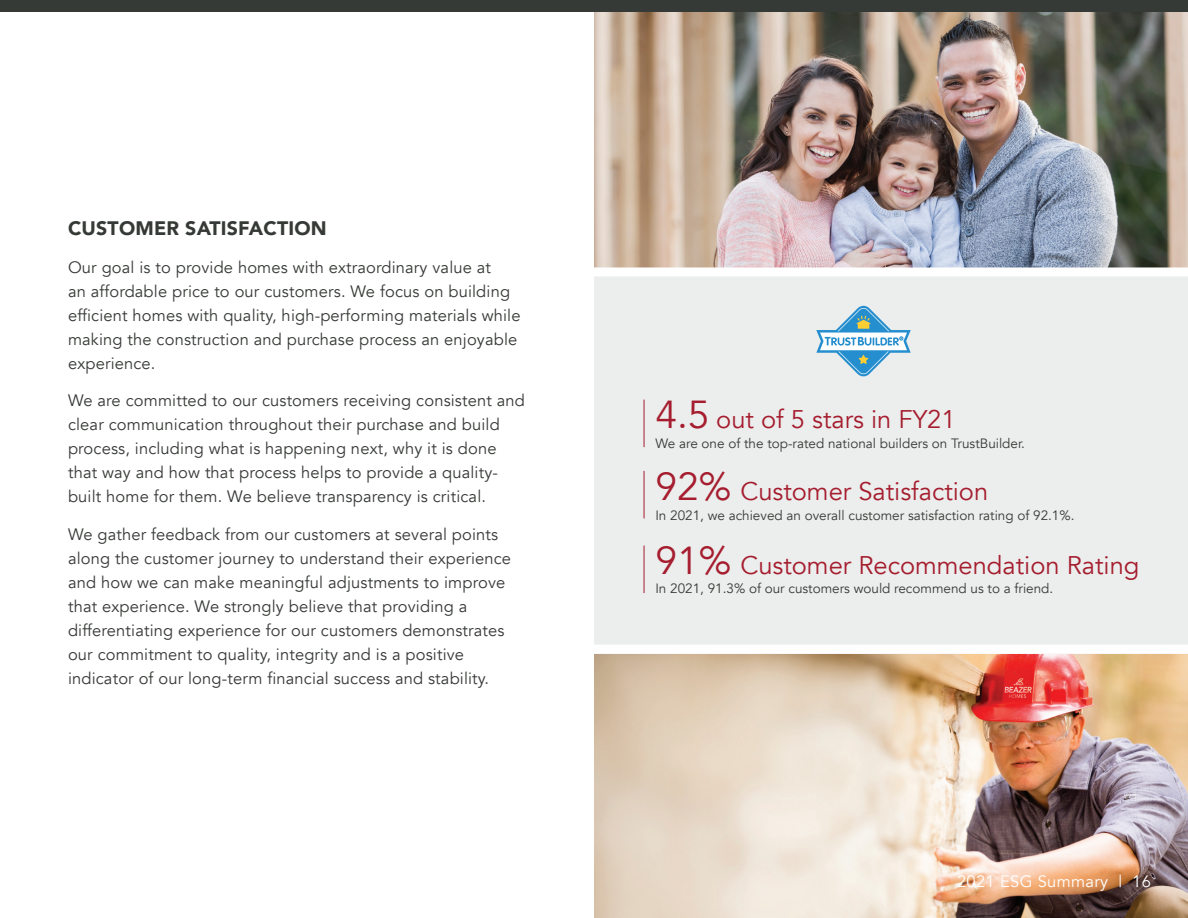
<style>
.page{position:relative;width:1188px;height:918px;background:#fff}
.page>*{position:absolute;margin:0;border:0;box-sizing:border-box;transform-origin:0 0}
.t1{font:25.5px "Avenir";color:#a51d2e}
.t2{font:900 19.5px "Avenir";letter-spacing:.01em;color:#363a36}
.t3{font:16.5px/24px "Avenir";letter-spacing:.01em;color:#363a36}
.t4{font:16.5px "Avenir";letter-spacing:.02em;color:#fff}
.t5{font:13.5px "Avenir";color:#363a36}
.s1{font-size:39px}
</style>
<div class="page">
<img style="left:594px;top:11px;width:594px;height:256px">
<img style="left:594px;top:654px;width:594px;height:264px">
<div style="left:594px;top:270px;width:594px;height:384px;background:#eceded"></div>
<div style="left:581px;top:267px;width:607px;height:9px;background:#fff"></div>
<div style="left:581px;top:645px;width:607px;height:9px;background:#fff"></div>
<svg style="left:816px;top:306px;width:95px;height:71px"></svg>
<div style="left:0;top:0;width:1188px;height:11px;background:#363a36"></div>
<hr style="left:644px;top:400px;width:1px;height:47px;background:#a51d2e">
<hr style="left:644px;top:471px;width:1px;height:47px;background:#a51d2e">
<hr style="left:644px;top:546px;width:1px;height:47px;background:#a51d2e">
<p class="t2" style="left:68px;top:212px;width:260px">CUSTOMER SATISFACTION</p>
<p class="t3" style="left:68px;top:255px;width:454px">Our goal is to provide homes with extraordinary value at<br>an affordable price to our customers. We focus on building efficient homes with quality, high-performing materials while making the construction and purchase process an enjoyable experience.</p>
<p class="t3" style="left:68px;top:389px;width:459px">We are committed to our customers receiving consistent and clear communication throughout their purchase and build process, including what is happening next, why it is done that way and how that process helps to provide a quality&shy;built home for them. We believe transparency is critical.</p>
<p class="t3" style="left:68px;top:522px;width:445px">We gather feedback from our customers at several points along the customer journey to understand their experience and how we can make meaningful adjustments to improve that experience. We strongly believe that providing a differentiating experience for our customers demonstrates our commitment to quality, integrity and is a positive indicator of our long-term financial success and stability.</p>
<h1 class="t1" style="left:655px;top:404px;width:302px"><span class="s1">4.5</span> out of 5 stars in FY21</h1>
<p class="t5" style="left:655px;top:435px;width:371px">We are one of the top-rated national builders on TrustBuilder.</p>
<h1 class="t1" style="left:655px;top:476px;width:334px"><span class="s1">92%</span> Customer Satisfaction</h1>
<p class="t5" style="left:655px;top:507px;width:421px">In 2021, we achieved an overall customer satisfaction rating of 92.1%.</p>
<h1 class="t1" style="left:655px;top:550px;width:486px"><span class="s1">91%</span> Customer Recommendation Rating</h1>
<p class="t5" style="left:655px;top:580px;width:399px">In 2021, 91.3% of our customers would recommend us to a friend.</p>
<p class="t4" style="left:957px;top:872px;width:195px">2021 ESG Summary | 16</p>
</div>
